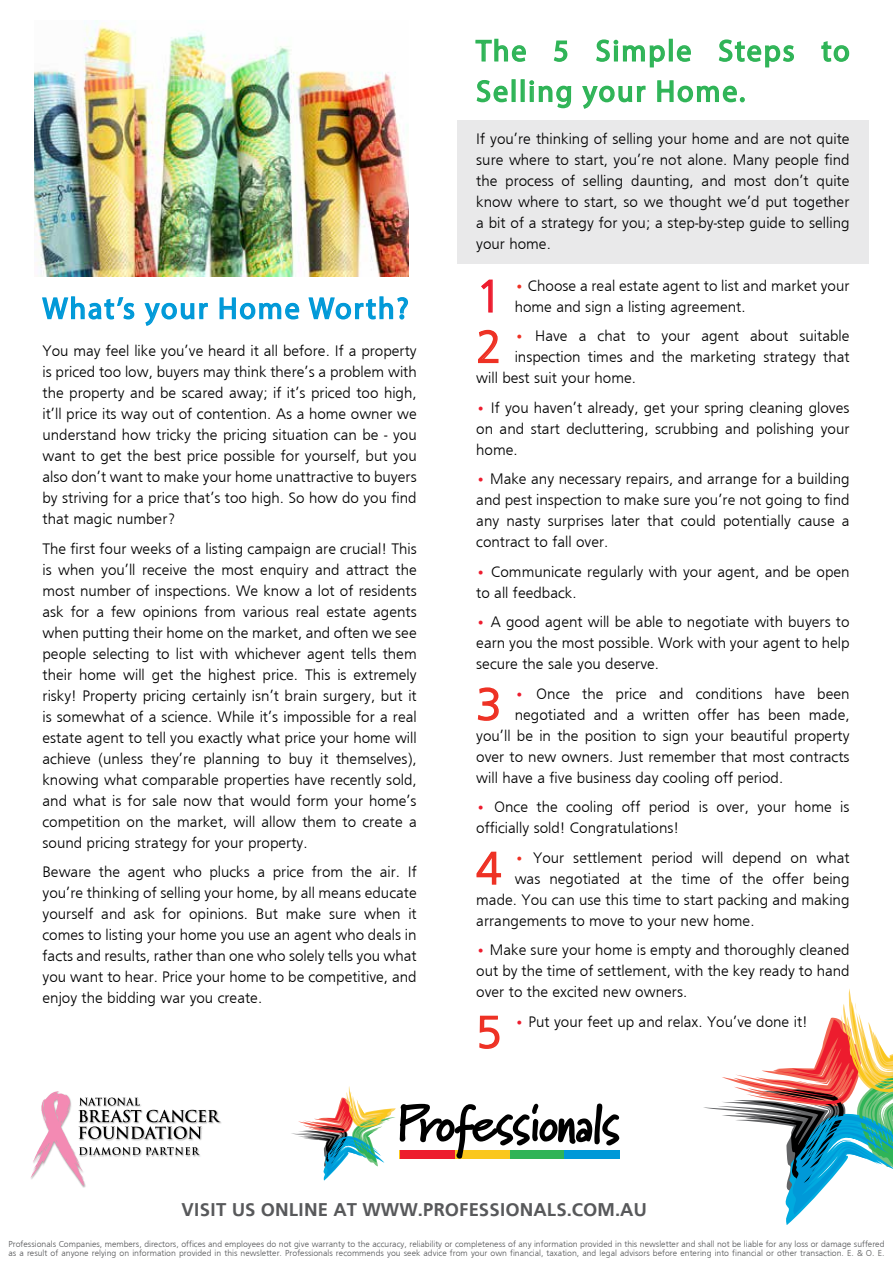
<style>
.page{position:relative;width:893px;height:1263px;background:#fff}
.page>*{position:absolute;margin:0;border:0;box-sizing:border-box;transform-origin:0 0}
.t1{font:47.25px "Professionals Sans";color:#ee3124}
.t2{font:47.25px "Professionals Sans";color:#ed1c2e}
.t3{font:30px/40.5px "Myriad Pro";letter-spacing:.07em;color:#2fb457}
.t4{font:30px "Myriad Pro";letter-spacing:.07em;color:#0099d8}
.t5{font:700 19.2px "Professionals Sans";color:#58595b}
.t6{font:15.75px/21px "Professionals Sans";color:#000;text-align:justify}
.t7{font:9px/9px "Professionals Sans";color:#58595b}
.s1{color:#ee3124}
.s2{color:#ed1c2e}
</style>
<div class="page">
<div style="left:458px;top:121px;width:411px;height:143px;background:#e9e9ea"></div>
<svg style="left:31px;top:1091px;width:189px;height:95px"></svg>
<svg style="left:703px;top:989px;width:190px;height:236px"></svg>
<div style="left:565px;top:1151px;width:55px;height:8px;background:#0099d8"></div>
<svg style="left:291px;top:1086px;width:328px;height:95px"></svg>
<svg style="left:42px;top:296px;width:93px;height:24px"></svg>
<svg style="left:144px;top:276px;width:64px;height:50px"></svg>
<svg style="left:219px;top:297px;width:81px;height:23px"></svg>
<svg style="left:308px;top:296px;width:100px;height:24px"></svg>
<svg style="left:475px;top:38px;width:51px;height:24px"></svg>
<svg style="left:553px;top:40px;width:15px;height:22px"></svg>
<svg style="left:821px;top:41px;width:29px;height:21px"></svg>
<svg style="left:476px;top:80px;width:32px;height:23px"></svg>
<div style="left:511px;top:79px;width:5px;height:23px;border:2px solid #2fb457"></div>
<div style="left:521px;top:79px;width:4px;height:23px;border:2px solid #2fb457"></div>
<svg style="left:529px;top:80px;width:43px;height:41px"></svg>
<svg style="left:582px;top:39px;width:212px;height:70px"></svg>
<svg style="left:481px;top:279px;width:12px;height:34px"></svg>
<svg style="left:478px;top:329px;width:21px;height:35px"></svg>
<svg style="left:477px;top:687px;width:22px;height:34px"></svg>
<svg style="left:476px;top:851px;width:26px;height:34px"></svg>
<svg style="left:479px;top:1015px;width:21px;height:34px"></svg>
<img style="left:34px;top:20px;width:374px;height:256px">
<h2 class="t4" style="left:43px;top:290px;width:368px">What’s your Home Worth?</h2>
<p class="t6" style="left:43px;top:341px;width:376px">You may feel like you’ve heard it all before. If a property is priced too low, buyers may think there’s a problem with the property and be scared away; if it’s priced too high, it’ll price its way out of contention. As a home owner we understand how tricky the pricing situation can be - you want to get the best price possible for yourself, but you also don’t want to make your home unattractive to buyers by striving for a price that’s too high. So how do you find that magic number?</p>
<p class="t6" style="left:43px;top:538px;width:376px">The first four weeks of a listing campaign are crucial! This is when you’ll receive the most enquiry and attract the most number of inspections. We know a lot of residents ask for a few opinions from various real estate agents when putting their home on the market, and often we see people selecting to list with whichever agent tells them their home will get the highest price. This is extremely risky! Property pricing certainly isn’t brain surgery, but it is somewhat of a science. While it’s impossible for a real estate agent to tell you exactly what price your home will achieve (unless they’re planning to buy it themselves), knowing what comparable properties have recently sold, and what is for sale now that would form your home’s competition on the market, will allow them to create a sound pricing strategy for your property.</p>
<p class="t6" style="left:43px;top:861px;width:376px">Beware the agent who plucks a price from the air. If you’re thinking of selling your home, by all means educate yourself and ask for opinions. But make sure when it comes to listing your home you use an agent who deals in facts and results, rather than one who solely tells you what you want to hear. Price your home to be competitive, and enjoy the bidding war you create.</p>
<h2 class="t3" style="left:476px;top:30px;width:375px">The 5 Simple Steps to<br>Selling your Home.</h2>
<p class="t6" style="left:476px;top:128px;width:375px">If you’re thinking of selling your home and are not quite sure where to start, you’re not alone. Many people find the process of selling daunting, and most don’t quite know where to start, so we thought we’d put together a bit of a strategy for you; a step-by-step guide to selling your home.</p>
<h1 class="t2" style="left:476px;top:270px;width:27px">1</h1>
<p class="t6" style="left:515px;top:275px;width:336px"><span class="s1">•</span> Choose a real estate agent to list and market your home and sign a listing agreement.</p>
<h1 class="t1" style="left:476px;top:320px;width:27px">2</h1>
<p class="t6" style="left:515px;top:325px;width:336px"><span class="s1">•</span> Have a chat to your agent about suitable</p>
<p class="t6" style="left:515px;top:346px;width:336px">inspection times and the marketing strategy that</p>
<p class="t6" style="left:476px;top:367px;width:161px">will best suit your home.</p>
<p class="t6" style="left:476px;top:397px;width:375px"><span class="s2">•</span> If you haven’t already, get your spring cleaning gloves on and start decluttering, scrubbing and polishing your home.</p>
<p class="t6" style="left:476px;top:468px;width:375px"><span class="s2">•</span> Make any necessary repairs, and arrange for a building and pest inspection to make sure you’re not going to find any nasty surprises later that could potentially cause a contract to fall over.</p>
<p class="t6" style="left:476px;top:561px;width:375px"><span class="s2">•</span> Communicate regularly with your agent, and be open to all feedback.</p>
<p class="t6" style="left:476px;top:611px;width:375px"><span class="s2">•</span> A good agent will be able to negotiate with buyers to earn you the most possible. Work with your agent to help secure the sale you deserve.</p>
<h1 class="t1" style="left:476px;top:678px;width:27px">3</h1>
<p class="t6" style="left:515px;top:683px;width:336px"><span class="s2">•</span> Once the price and conditions have been</p>
<p class="t6" style="left:515px;top:704px;width:336px">negotiated and a written offer has been made,</p>
<p class="t6" style="left:476px;top:725px;width:375px">you’ll be in the position to sign your beautiful property</p>
<p class="t6" style="left:476px;top:746px;width:375px">over to new owners. Just remember that most contracts</p>
<p class="t6" style="left:476px;top:767px;width:309px">will have a five business day cooling off period.</p>
<p class="t6" style="left:476px;top:796px;width:375px"><span class="s2">•</span> Once the cooling off period is over, your home is officially sold! Congratulations!</p>
<h1 class="t1" style="left:476px;top:842px;width:27px">4</h1>
<p class="t6" style="left:515px;top:847px;width:336px"><span class="s1">•</span> Your settlement period will depend on what</p>
<p class="t6" style="left:515px;top:868px;width:336px">was negotiated at the time of the offer being</p>
<p class="t6" style="left:476px;top:889px;width:375px">made. You can use this time to start packing and making</p>
<p class="t6" style="left:476px;top:910px;width:280px">arrangements to move to your new home.</p>
<p class="t6" style="left:476px;top:939px;width:375px"><span class="s2">•</span> Make sure your home is empty and thoroughly cleaned out by the time of settlement, with the key ready to hand over to the excited new owners.</p>
<h1 class="t1" style="left:476px;top:1006px;width:27px">5</h1>
<p class="t6" style="left:515px;top:1011px;width:295px"><span class="s2">•</span> Put your feet up and relax. You’ve done it!</p>
<p class="t5" style="left:182px;top:1199px;width:467px">VISIT US ONLINE AT WWW.PROFESSIONALS.COM.AU</p>
<p class="t7" style="left:8px;top:1239px;width:878px">Professionals Companies, members, directors, offices and employees do not give warranty to the accuracy, reliability or completeness of any information provided in this newsletter and shall not be liable for any loss or damage suffered as a result of anyone relying on information provided in this newsletter. Professionals recommends you seek advice from your own financial, taxation, and legal advisors before entering into financial or other transaction. E. &amp; O. E.</p>
</div>
